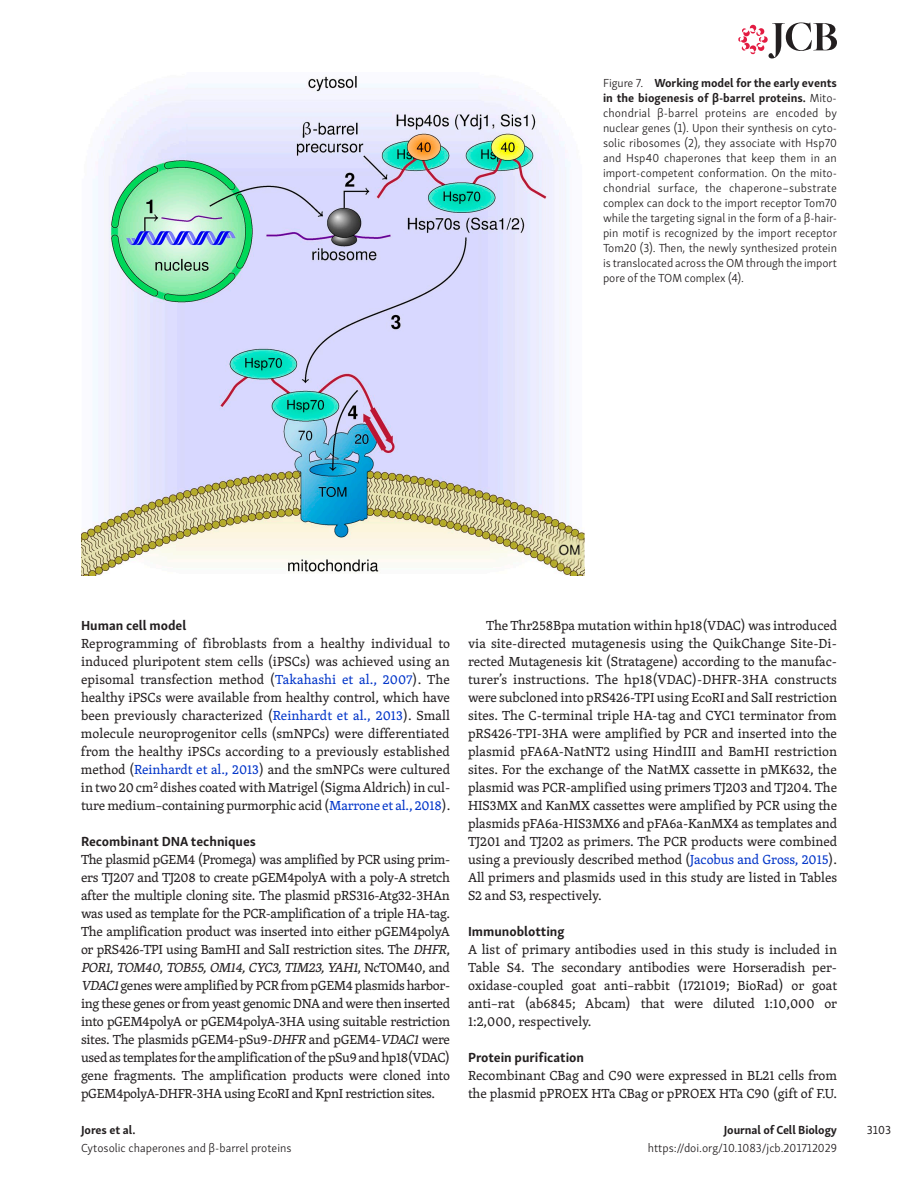
<style>
.page{position:relative;width:918px;height:1188px;background:#fff}
.page>*{position:absolute;margin:0;border:0;box-sizing:border-box;transform-origin:0 0}
.t1{font:13.5px/18px "Skolar PE";letter-spacing:-.005em;color:#231f20;text-align:justify}
.t2{font:700 13.5px "Skolar Sans PE";color:#231f20}
.t3{font:300 12px/15px "Skolar Sans PE";letter-spacing:-.005em;color:#231f20;text-align:justify}
.t4{font:700 12px "Skolar Sans PE";letter-spacing:-.005em;color:#231f20}
.t5{font:12px "Skolar Sans PE";color:#231f20}
.s1{font-weight:700}
.s2{color:#0034c9}
.s3{font-style:italic}
</style>
<div class="page">
<svg style="left:738px;top:23px;width:99px;height:35px"></svg>
<img style="left:81px;top:75px;width:504px;height:500px">
<p class="t3" style="left:603px;top:75px;width:236px">Figure 7. <span class="s1">Working model for the early events in the biogenesis of β-barrel proteins.</span> Mito&shy;chondrial β-barrel proteins are encoded by nuclear genes (1). Upon their synthesis on cyto&shy;solic ribosomes (2), they associate with Hsp70 and Hsp40 chaperones that keep them in an import-competent conformation. On the mito&shy;chondrial surface, the chaperone–substrate complex can dock to the import receptor Tom70 while the targeting signal in the form of a β-hair&shy;pin motif is recognized by the import receptor Tom20 (3). Then, the newly synthesized protein is translocated across the OM through the import pore of the TOM complex (4).</p>
<p class="t2" style="left:81px;top:614px;width:107px">Human cell model</p>
<p class="t1" style="left:81px;top:634px;width:371px">Reprogramming of fibroblasts from a healthy individual to induced pluripotent stem cells (iPSCs) was achieved using an episomal transfection method (<span class="s2">Takahashi et al., 2007</span>). The healthy iPSCs were available from healthy control, which have been previously characterized (<span class="s2">Reinhardt et al., 2013</span>). Small molecule neuroprogenitor cells (smNPCs) were differentiated from the healthy iPSCs according to a previously established method (<span class="s2">Reinhardt et al., 2013</span>) and the smNPCs were cultured in two 20 cm<sup>2</sup> dishes coated with Matrigel (Sigma Aldrich) in cul&shy;ture medium–containing purmorphic acid (<span class="s2">Marrone et al., 2018</span>).</p>
<p class="t2" style="left:81px;top:830px;width:177px">Recombinant DNA techniques</p>
<p class="t1" style="left:81px;top:850px;width:371px">The plasmid pGEM4 (Promega) was amplified by PCR using prim&shy;ers TJ207 and TJ208 to create pGEM4polyA with a poly-A stretch after the multiple cloning site. The plasmid pRS316-Atg32-3HAn was used as template for the PCR-amplification of a triple HA-tag.<br>The amplification product was inserted into either pGEM4polyA or pRS426-TPI using BamHI and SalI restriction sites. The <span class="s3">DHFR</span>, <span class="s3">POR1</span>, <span class="s3">TOM40</span>, <span class="s3">TOB55,OM14,CYC3,TIM23,YAH1</span>, N c T O M 4 0 , a n d <span class="s3">VDAC1</span>genes were amplified by PCR from pGEM4 plasmids harbor&shy;ing these genes or from yeast genomic DNA and were then inserted into pGEM4polyA or pGEM4polyA-3HA using suitable restriction sites. The plasmids pGEM4-pSu9-<span class="s3">DHFR</span> and pGEM4-<span class="s3">VDAC1</span>were used as templates for the amplification of the pSu9 and hp18(VDAC) gene fragments. The amplification products were cloned into pGEM4polyA-DHFR-3HA using EcoRI and KpnI restriction sites.</p>
<p class="t4" style="left:81px;top:1120px;width:56px">Jores et al.</p>
<p class="t3" style="left:81px;top:1140px;width:212px">Cytosolic chaperones and β-barrel proteins</p>
<p class="t1" style="left:468px;top:616px;width:371px;text-indent:18px">The Thr258Bpa mutation within hp18(VDAC) was introduced via site-directed mutagenesis using the QuikChange Site-Di&shy;rected Mutagenesis kit (Stratagene) according to the manufac&shy;turer’s instructions. The hp18(VDAC)-DHFR-3HA constructs were subcloned into pRS426-TPI using EcoRI and SalI restriction sites. The C-terminal triple HA-tag and CYC1 terminator from pRS426-TPI-3HA were amplified by PCR and inserted into the plasmid pFA6A-NatNT2 using HindIII and BamHI restriction sites. For the exchange of the NatMX cassette in pMK632, the plasmid was PCR-amplified using primers TJ203 and TJ204. The HIS3MX and KanMX cassettes were amplified by PCR using the plasmids pFA6a-HIS3MX6 and pFA6a-KanMX4 as templates and TJ201 and TJ202 as primers. The PCR products were combined using a previously described method (<span class="s2">Jacobus and Gross, 2015</span>).<br>All primers and plasmids used in this study are listed in Tables S2 and S3, respectively.</p>
<p class="t2" style="left:468px;top:920px;width:98px">Immunoblotting</p>
<p class="t1" style="left:468px;top:940px;width:371px">A list of primary antibodies used in this study is included in Table S4. The secondary antibodies were Horseradish per&shy;oxidase-coupled goat anti–rabbit (1721019; BioRad) or goat anti–rat (ab6845; Abcam) that were diluted 1:10,000 or 1:2,000, respectively.</p>
<p class="t2" style="left:468px;top:1046px;width:118px">Protein purification</p>
<p class="t1" style="left:468px;top:1066px;width:371px">Recombinant CBag and C90 were expressed in BL21 cells from the plasmid pPROEX HTa CBag or pPROEX HTa C90 (gift of F.U.</p>
<p class="t4" style="left:724px;top:1120px;width:115px">Journal of Cell Biology</p>
<p class="t3" style="left:648px;top:1140px;width:191px">https://doi.org/10.1083/jcb.201712029</p>
<p class="t5" style="left:867px;top:1121px;width:26px">3103</p>
</div>
